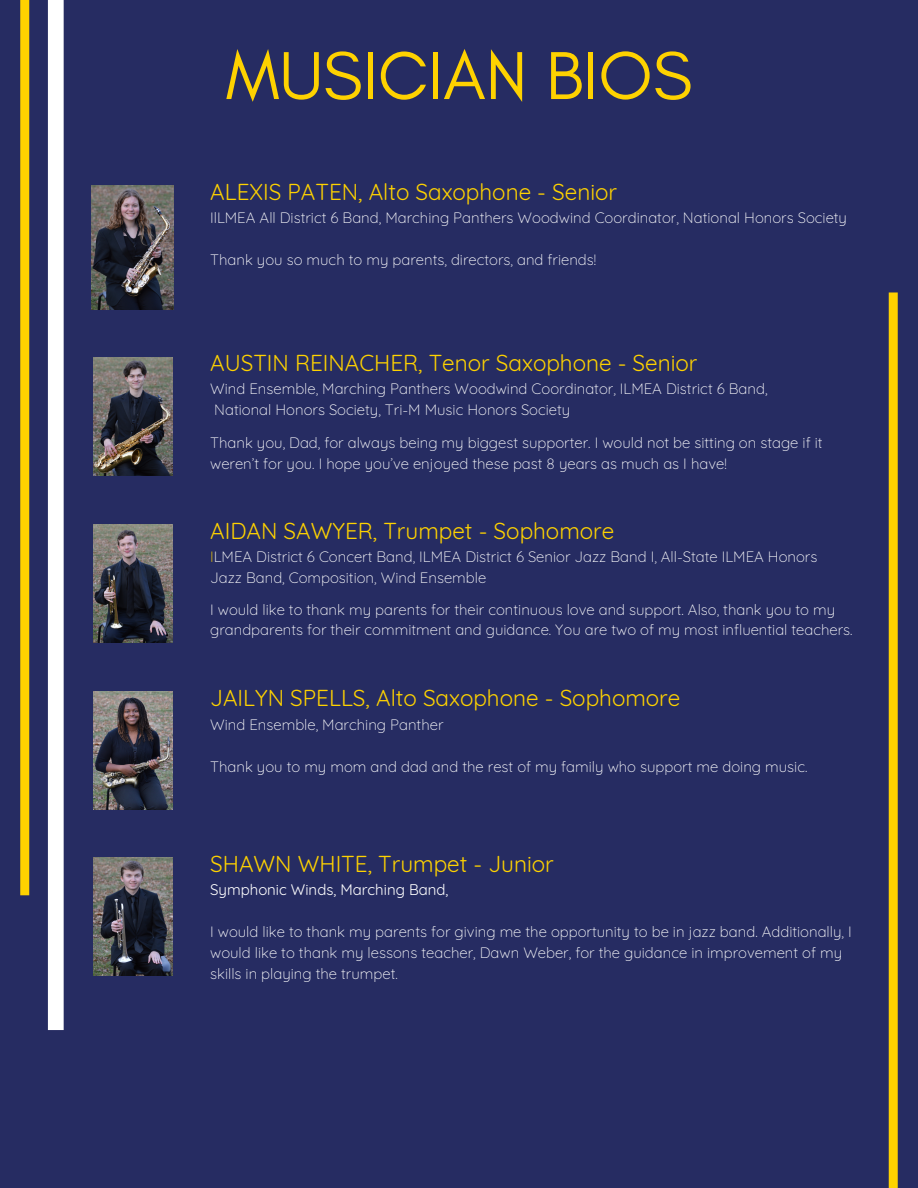
<style>
.page{position:relative;width:918px;height:1188px;background:#262c62}
.page>*{position:absolute;margin:0;border:0;box-sizing:border-box;transform-origin:0 0}
.t1{font:69px "Glacial Indifference";color:#fed200}
.t2{font:22.5px "Quicksand";color:#fed200}
.t3{font:300 15px/21px "Quicksand";color:#fff}
.t4{font:15px "Quicksand";color:#fff}
.s1{color:#fed200}
</style>
<div class="page">
<div style="left:48px;top:0;width:16px;height:1030px;background:#fff"></div>
<div style="left:20px;top:0;width:9px;height:895px;background:#fed200"></div>
<div style="left:889px;top:292px;width:9px;height:896px;background:#fed200"></div>
<img style="left:94px;top:358px;width:78px;height:118px">
<img style="left:92px;top:186px;width:82px;height:124px">
<img style="left:94px;top:524px;width:78px;height:119px">
<img style="left:94px;top:691px;width:78px;height:118px">
<img style="left:94px;top:858px;width:78px;height:118px">
<h1 class="t1" style="left:226px;top:33px;width:468px">MUSICIAN BIOS</h1>
<h2 class="t2" style="left:210px;top:178px;width:409px">ALEXIS PATEN, Alto Saxophone - Senior</h2>
<p class="t3" style="left:210px;top:207px;width:638px">IlLMEA All District 6 Band, Marching Panthers Woodwind Coordinator, National Honors Society</p>
<p class="t3" style="left:210px;top:249px;width:388px">Thank you so much to my parents, directors, and friends!</p>
<h2 class="t2" style="left:210px;top:349px;width:489px">AUSTIN REINACHER, Tenor Saxophone - Senior</h2>
<p class="t3" style="left:210px;top:378px;width:559px">Wind Ensemble, Marching Panthers Woodwind Coordinator, ILMEA District 6 Band,<br>National Honors Society, Tri-M Music Honors Society</p>
<p class="t3" style="left:210px;top:432px;width:614px">Thank you, Dad, for always being my biggest supporter. I would not be sitting on stage if it weren’t for you. I hope you’ve enjoyed these past 8 years as much as I have!</p>
<h2 class="t2" style="left:210px;top:517px;width:406px">AIDAN SAWYER, Trumpet - Sophomore</h2>
<p class="t3" style="left:210px;top:547px;width:609px;line-height:20.2px"><span class="s1">I</span>LMEA District 6 Concert Band, ILMEA District 6 Senior Jazz Band I, All-State ILMEA Honors<br>Jazz Band, Composition, Wind Ensemble</p>
<p class="t3" style="left:210px;top:599px;width:644px;line-height:20.2px">I would like to thank my parents for their continuous love and support. Also, thank you to my grandparents for their commitment and guidance. You are two of my most influential teachers.</p>
<h2 class="t2" style="left:210px;top:684px;width:472px">JAILYN SPELLS, Alto Saxophone - Sophomore</h2>
<p class="t3" style="left:210px;top:713px;width:235px">Wind Ensemble, Marching Panther</p>
<p class="t3" style="left:210px;top:755px;width:599px">Thank you to my mom and dad and the rest of my family who support me doing music.</p>
<h2 class="t2" style="left:210px;top:850px;width:345px">SHAWN WHITE, Trumpet - Junior</h2>
<p class="t4" style="left:210px;top:880px;width:240px">Symphonic Winds, Marching Band,</p>
<p class="t3" style="left:210px;top:921px;width:643px">I would like to thank my parents for giving me the opportunity to be in jazz band. Additionally, I would like to thank my lessons teacher, Dawn Weber, for the guidance in improvement of my skills in playing the trumpet.</p>
</div>
